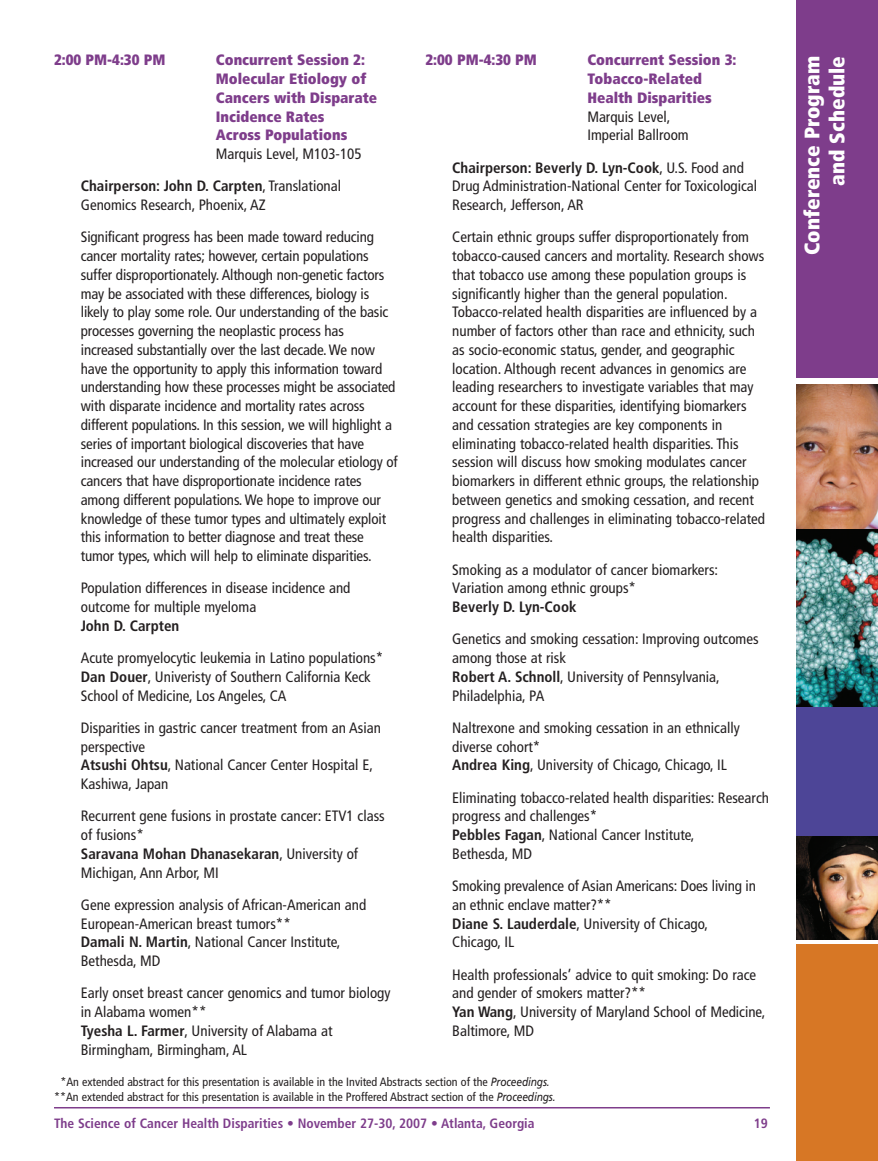
<style>
.page{position:relative;width:878px;height:1161px;background:#fff}
.page>*{position:absolute;margin:0;border:0;box-sizing:border-box;transform-origin:0 0}
.t1{font:900 condensed 21px/25.2px "Frutiger";color:#fff;text-align:right}
.t2{font:condensed 15px/18.8px "Frutiger";color:#231f20}
.t3{font:900 condensed 15px/18.8px "Frutiger";color:#7e3d8b}
.t4{font:700 condensed 15px "Frutiger";color:#231f20}
.t5{font:700 condensed 13.5px "Frutiger";color:#7e3d8b}
.t6{font:condensed 12px/14.4px "Frutiger";color:#231f20;text-align:center}
.s1{font-weight:700}
.s2{font-style:italic;font-stretch:normal}
</style>
<div class="page">
<hr style="left:54px;top:1107px;width:716px;height:1px;background:#7e3d8b">
<div style="left:796px;top:0;width:82px;height:378px;background:#7e3d8b"></div>
<div style="left:796px;top:385px;width:82px;height:553px;background:#4d4597"></div>
<div style="left:796px;top:945px;width:82px;height:216px;background:#d77725"></div>
<img style="left:796px;top:385px;width:81px;height:144px">
<img style="left:796px;top:529px;width:82px;height:177px">
<img style="left:796px;top:837px;width:81px;height:102px">
<p class="t3" style="left:54px;top:52px;width:113px">2:00 PM-4:30 PM</p>
<p class="t3" style="left:216px;top:52px;width:163px">Concurrent Session 2:<br>Molecular Etiology of<br>Cancers with Disparate<br>Incidence Rates<br>Across Populations</p>
<p class="t2" style="left:81px;top:139px;width:282px;line-height:32.2px;text-indent:135px">Marquis Level, M103-105<br><span class="s1">Chairperson: John D. Carpten</span>, Translational</p>
<p class="t2" style="left:81px;top:190px;width:295px;line-height:32.2px">Genomics Research, Phoenix, AZ<br>Significant progress has been made toward reducing</p>
<p class="t2" style="left:81px;top:248px;width:318px">cancer mortality rates; however, certain populations suffer disproportionately. Although non-genetic factors may be associated with these differences, biology is likely to play some role. Our understanding of the basic processes governing the neoplastic process has increased substantially over the last decade. We now have the opportunity to apply this information toward understanding how these processes might be associated with disparate incidence and mortality rates across different populations. In this session, we will highlight a series of important biological discoveries that have increased our understanding of the molecular etiology of cancers that have disproportionate incidence rates among different populations. We hope to improve our knowledge of these tumor types and ultimately exploit this information to better diagnose and treat these tumor types, which will help to eliminate disparities.</p>
<p class="t2" style="left:81px;top:580px;width:271px">Population differences in disease incidence and outcome for multiple myeloma</p>
<p class="t4" style="left:81px;top:620px;width:100px">John D. Carpten</p>
<p class="t2" style="left:81px;top:650px;width:304px">Acute promyelocytic leukemia in Latino populations*<br><span class="s1">Dan Douer</span>, Univeristy of Southern California Keck<br>School of Medicine, Los Angeles, CA</p>
<p class="t2" style="left:81px;top:719px;width:301px">Disparities in gastric cancer treatment from an Asian perspective<br><span class="s1">Atsushi Ohtsu</span>, National Cancer Center Hospital E, Kashiwa, Japan</p>
<p class="t2" style="left:81px;top:808px;width:305px">Recurrent gene fusions in prostate cancer: ETV1 class of fusions*<br><span class="s1">Saravana Mohan Dhanasekaran</span>, University of Michigan, Ann Arbor, MI</p>
<p class="t2" style="left:81px;top:896px;width:287px">Gene expression analysis of African-American and European-American breast tumors**<br><span class="s1">Damali N. Martin</span>, National Cancer Institute, Bethesda, MD</p>
<p class="t2" style="left:81px;top:985px;width:311px">Early onset breast cancer genomics and tumor biology in Alabama women**<br><span class="s1">Tyesha L. Farmer</span>, University of Alabama at Birmingham, Birmingham, AL</p>
<p class="t3" style="left:425px;top:52px;width:113px">2:00 PM-4:30 PM</p>
<p class="t3" style="left:587px;top:52px;width:150px">Concurrent Session 3:<br>Tobacco-Related<br>Health Disparities</p>
<p class="t2" style="left:587px;top:108px;width:103px">Marquis Level,<br>Imperial Ballroom</p>
<p class="t2" style="left:452px;top:159px;width:306px"><span class="s1">Chairperson: Beverly D. Lyn-Cook</span>, U.S. Food and<br>Drug Administration-National Center for Toxicological<br>Research, Jefferson, AR</p>
<p class="t2" style="left:452px;top:229px;width:314px">Certain ethnic groups suffer disproportionately from tobacco-caused cancers and mortality. Research shows that tobacco use among these population groups is significantly higher than the general population.<br>Tobacco-related health disparities are influenced by a number of factors other than race and ethnicity, such as socio-economic status, gender, and geographic location. Although recent advances in genomics are leading researchers to investigate variables that may account for these disparities, identifying biomarkers and cessation strategies are key components in eliminating tobacco-related health disparities. This session will discuss how smoking modulates cancer biomarkers in different ethnic groups, the relationship between genetics and smoking cessation, and recent progress and challenges in eliminating tobacco-related health disparities.</p>
<p class="t2" style="left:452px;top:561px;width:267px">Smoking as a modulator of cancer biomarkers:<br>Variation among ethnic groups*</p>
<p class="t4" style="left:452px;top:601px;width:126px">Beverly D. Lyn-Cook</p>
<p class="t2" style="left:452px;top:631px;width:308px">Genetics and smoking cessation: Improving outcomes among those at risk<br><span class="s1">Robert A. Schnoll</span>, University of Pennsylvania, Philadelphia, PA</p>
<p class="t2" style="left:452px;top:719px;width:289px">Naltrexone and smoking cessation in an ethnically diverse cohort*<br><span class="s1">Andrea King</span>, University of Chicago, Chicago, IL</p>
<p class="t2" style="left:452px;top:789px;width:318px">Eliminating tobacco-related health disparities: Research progress and challenges*<br><span class="s1">Pebbles Fagan</span>, National Cancer Institute,<br>Bethesda, MD</p>
<p class="t2" style="left:452px;top:878px;width:305px">Smoking prevalence of Asian Americans: Does living in an ethnic enclave matter?**<br><span class="s1">Diane S. Lauderdale</span>, University of Chicago, Chicago, IL</p>
<p class="t2" style="left:452px;top:966px;width:314px">Health professionals’ advice to quit smoking: Do race and gender of smokers matter?**<br><span class="s1">Yan Wang</span>, University of Maryland School of Medicine, Baltimore, MD</p>
<p class="t6" style="left:54px;top:1076px;width:503px">*An extended abstract for this presentation is available in the Invited Abstracts section of the <span class="s2">Proceedings. </span>**An extended abstract for this presentation is available in the Proffered Abstract section of the <span class="s2">Proceedings.</span></p>
<p class="t5" style="left:54px;top:1118px;width:482px">The Science of Cancer Health Disparities • November 27-30, 2007 • Atlanta, Georgia</p>
<p class="t5" style="left:753px;top:1118px;width:16px">19</p>
<h1 class="t1" style="left:801px;top:255px;width:201px;rotate:-90deg">Conference Program and Schedule</h1>
</div>
